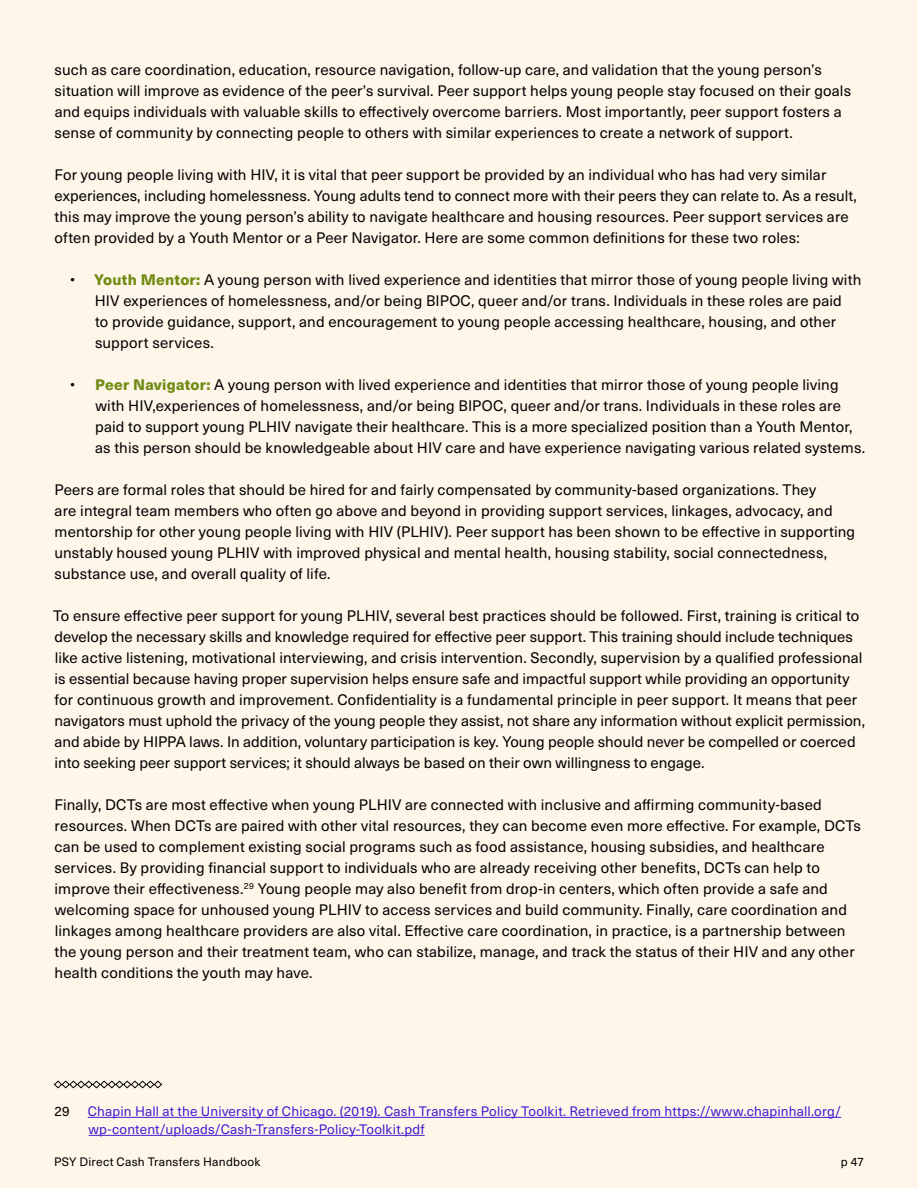
<style>
.page{position:relative;width:918px;height:1188px;background:#fff6ea}
.page>*{position:absolute;margin:0;border:0;box-sizing:border-box;transform-origin:0 0}
.t1{font:15px/21px "Neue Haas Unica W1 G";letter-spacing:.01em;color:#000}
.t2{font:13.5px/18px "Neue Haas Unica W1 G";letter-spacing:.015em;color:#401ed1}
.t3{font:13.5px "Neue Haas Unica W1 G";color:#000}
.t4{font:12px "Neue Haas Unica W1 G";letter-spacing:.02em;color:#000}
.s1{font-weight:800;color:#708b13}
</style>
<div class="page">
<svg style="left:54px;top:1080px;width:108px;height:9px"></svg>
<hr style="left:88px;top:1117px;width:753px;height:1px;background:#401ed1">
<hr style="left:89px;top:1135px;width:336px;height:1px;background:#401ed1">
<p class="t1" style="left:55px;top:58px;width:798px">such as care coordination, education, resource navigation, follow-up care, and validation that the young person’s situation will improve as evidence of the peer’s survival. Peer support helps young people stay focused on their goals and equips individuals with valuable skills to effectively overcome barriers. Most importantly, peer support fosters a sense of community by connecting people to others with similar experiences to create a network of support.</p>
<p class="t1" style="left:54px;top:163px;width:804px">For young people living with HIV, it is vital that peer support be provided by an individual who has had very similar experiences, including homelessness. Young adults tend to connect more with their peers they can relate to. As a result, this may improve the young person’s ability to navigate healthcare and housing resources. Peer support services are often provided by a Youth Mentor or a Peer Navigator. Here are some common definitions for these two roles:</p>
<p class="t1" style="left:95px;top:268px;width:768px;text-indent:-25px">• <span class="s1">Youth Mentor:</span> A young person with lived experience and identities that mirror those of young people living with HIV experiences of homelessness, and/or being BIPOC, queer and/or trans. Individuals in these roles are paid<br>to provide guidance, support, and encouragement to young people accessing healthcare, housing, and other support services.</p>
<p class="t1" style="left:95px;top:373px;width:772px;text-indent:-25px">• <span class="s1">Peer Navigator:</span> A young person with lived experience and identities that mirror those of young people living with HIV,experiences of homelessness, and/or being BIPOC, queer and/or trans. Individuals in these roles are paid to support young PLHIV navigate their healthcare. This is a more specialized position than a Youth Mentor, as this person should be knowledgeable about HIV care and have experience navigating various related systems.</p>
<p class="t1" style="left:54px;top:478px;width:802px">Peers are formal roles that should be hired for and fairly compensated by community-based organizations. They<br>are integral team members who often go above and beyond in providing support services, linkages, advocacy, and mentorship for other young people living with HIV (PLHIV). Peer support has been shown to be effective in supporting unstably housed young PLHIV with improved physical and mental health, housing stability, social connectedness, substance use, and overall quality of life.</p>
<p class="t1" style="left:53px;top:604px;width:814px">To ensure effective peer support for young PLHIV, several best practices should be followed. First, training is critical to develop the necessary skills and knowledge required for effective peer support. This training should include techniques like active listening, motivational interviewing, and crisis intervention. Secondly, supervision by a qualified professional is essential because having proper supervision helps ensure safe and impactful support while providing an opportunity for continuous growth and improvement. Confidentiality is a fundamental principle in peer support. It means that peer navigators must uphold the privacy of the young people they assist, not share any information without explicit permission, and abide by HIPPA laws. In addition, voluntary participation is key. Young people should never be compelled or coerced into seeking peer support services; it should always be based on their own willingness to engage.</p>
<p class="t1" style="left:54px;top:793px;width:808px">Finally, DCTs are most effective when young PLHIV are connected with inclusive and affirming community-based resources. When DCTs are paired with other vital resources, they can become even more effective. For example, DCTs can be used to complement existing social programs such as food assistance, housing subsidies, and healthcare services. By providing financial support to individuals who are already receiving other benefits, DCTs can help to improve their effectiveness.<sup>29</sup> Young people may also benefit from drop-in centers, which often provide a safe and welcoming space for unhoused young PLHIV to access services and build community. Finally, care coordination and linkages among healthcare providers are also vital. Effective care coordination, in practice, is a partnership between the young person and their treatment team, who can stabilize, manage, and track the status of their HIV and any other health conditions the youth may have.</p>
<p class="t3" style="left:54px;top:1101px;width:17px">29</p>
<p class="t2" style="left:88px;top:1101px;width:755px">Chapin Hall at the University of Chicago. (2019). Cash Transfers Policy Toolkit. Retrieved from https://www.chapinhall.org/ wp-content/uploads/Cash-Transfers-Policy-Toolkit.pdf</p>
<p class="t4" style="left:54px;top:1153px;width:208px">PSY Direct Cash Transfers Handbook</p>
<p class="t4" style="left:841px;top:1153px;width:25px">p 47</p>
</div>
